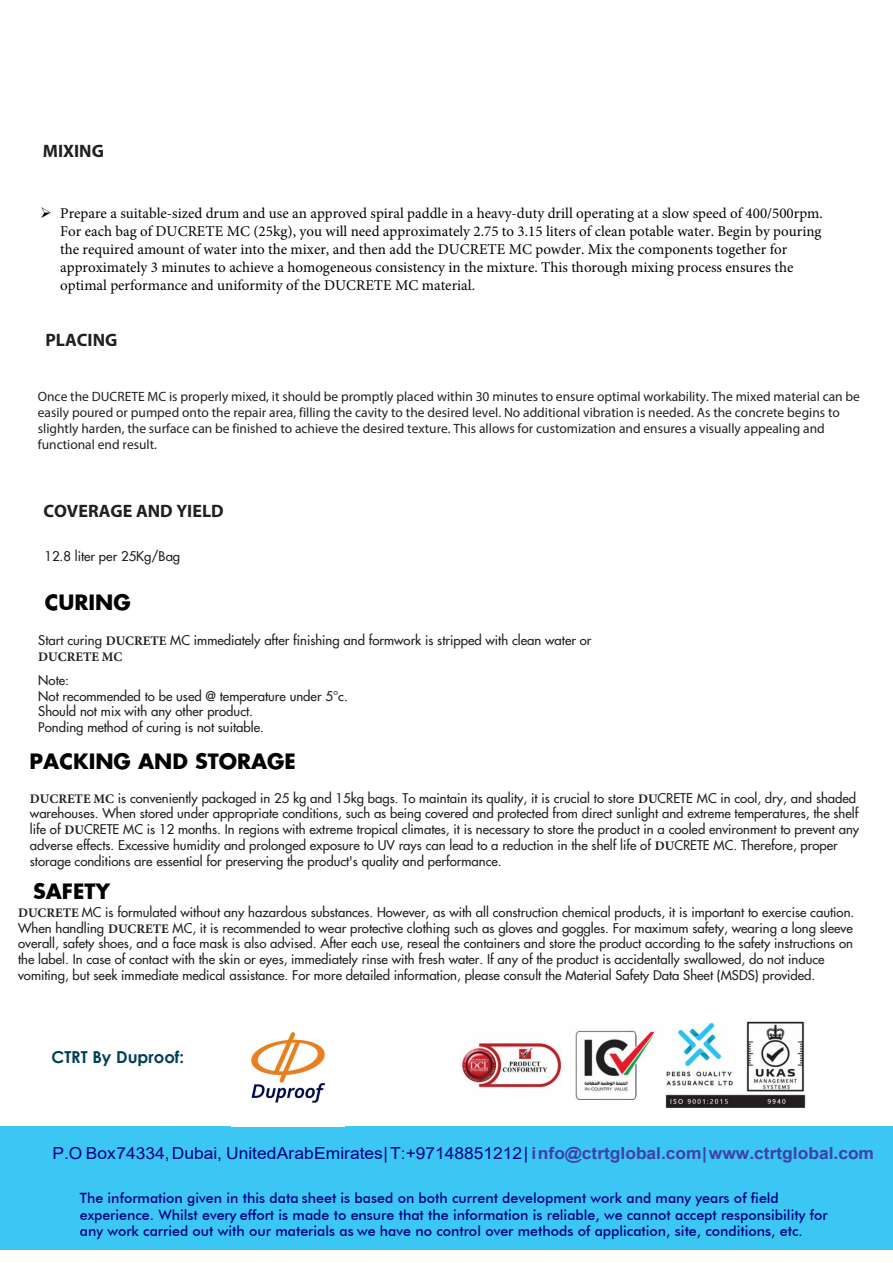
<style>
.page{position:relative;width:893px;height:1263px;background:#fff}
.page>*{position:absolute;margin:0;border:0;box-sizing:border-box;transform-origin:0 0}
.t1{font:700 20.7px "Futura";color:#040503}
.t2{font:700 18px "Myriad Pro";color:#231f20}
.t3{font:16.5px "Arial";color:#000080;scale:1.05 1}
.t4{font:700 16.5px "Century Gothic";color:#004055}
.t5{font:15px/18px "Minion Pro";color:#020303}
.t6{font:500 14.25px/17px "Futura BT";color:#000080}
.t7{font:13.5px/16.2px "Myriad Pro";color:#231f20}
.t8{font:500 13.2px/15.8px "Futura";color:#231f20}
.t9{font:700 13.2px "Minion Pro";color:#231f20}
.s1{font-family:"Minion Pro";font-weight:700}
.s2{font-weight:700;color:#4040aa}
</style>
<div class="page">
<div style="left:0;top:1126px;width:893px;height:123px;background:#3cc6f3"></div>
<img style="left:461px;top:1022px;width:345px;height:86px">
<img style="left:232px;top:1032px;width:112px;height:95px">
<h2 class="t2" style="left:43px;top:139px;width:63px">MIXING</h2>
<p class="t5" style="left:60px;top:204px;width:764px;text-indent:-20px">➢ Prepare a suitable-sized drum and use an approved spiral paddle in a heavy-duty drill operating at a slow speed of 400/500rpm.<br>For each bag of DUCRETE MC (25kg), you will need approximately 2.75 to 3.15 liters of clean potable water. Begin by pouring the required amount of water into the mixer, and then add the DUCRETE MC powder. Mix the components together for approximately 3 minutes to achieve a homogeneous consistency in the mixture. This thorough mixing process ensures the optimal performance and uniformity of the DUCRETE MC material.</p>
<h2 class="t2" style="left:45px;top:328px;width:73px">PLACING</h2>
<p class="t7" style="left:38px;top:388px;width:824px">Once the DUCRETE MC is properly mixed, it should be promptly placed within 30 minutes to ensure optimal workability. The mixed material can be easily poured or pumped onto the repair area, filling the cavity to the desired level. No additional vibration is needed. As the concrete begins to slightly harden, the surface can be finished to achieve the desired texture. This allows for customization and ensures a visually appealing and functional end result.</p>
<h2 class="t2" style="left:43px;top:500px;width:182px">COVERAGE AND YIELD</h2>
<p class="t8" style="left:44px;top:548px;width:137px">12.8 liter per 25Kg/Bag</p>
<h1 class="t1" style="left:45px;top:587px;width:88px">CURING</h1>
<p class="t8" style="left:38px;top:632px;width:555px">Start curing <span class="s1">DUCRETE</span> MC immediately after finishing and formwork is stripped with clean water or</p>
<p class="t9" style="left:38px;top:647px;width:86px">DUCRETE MC</p>
<p class="t8" style="left:38px;top:672px;width:311px">Note:<br>Not recommended to be used @ temperature under 5°c.<br>Should not mix with any other product.<br>Ponding method of curing is not suitable.</p>
<h1 class="t1" style="left:30px;top:747px;width:268px">PACKING AND STORAGE</h1>
<p class="t8" style="left:30px;top:790px;width:831px"><span class="s1">DUCRETE MC</span> is conveniently packaged in 25 kg and 15kg bags. To maintain its quality, it is crucial to store <span class="s1">DU</span>CRETE MC in cool, dry, and shaded warehouses. When stored under appropriate conditions, such as being covered and protected from direct sunlight and extreme temperatures, the shelf life of <span class="s1">DU</span>CRETE MC is 12 months. In regions with extreme tropical climates, it is necessary to store the product in a cooled environment to prevent any adverse effects. Excessive humidity and prolonged exposure to UV rays can lead to a reduction in the shelf life of <span class="s1">DU</span>CRETE MC. Therefore, proper storage conditions are essential for preserving the product's quality and performance.</p>
<h1 class="t1" style="left:33px;top:877px;width:79px">SAFETY</h1>
<p class="t8" style="left:18px;top:904px;width:838px"><span class="s1">DUCRETE</span> MC is formulated without any hazardous substances. However, as with all construction chemical products, it is important to exercise caution.<br>When handling <span class="s1">DUCRETE</span> MC, it is recommended to wear protective clothing such as gloves and goggles. For maximum safety, wearing a long sleeve overall, safety shoes, and a face mask is also advised. After each use, reseal the containers and store the product according to the safety instructions on the label. In case of contact with the skin or eyes, immediately rinse with fresh water. If any of the product is accidentally swallowed, do not induce vomiting, but seek immediate medical assistance. For more detailed information, please consult the Material Safety Data Sheet (MSDS) provided.</p>
<p class="t4" style="left:51px;top:1045px;width:134px">CTRT By Duproof:</p>
<p class="t3" style="left:52px;top:1142px;width:784px">P.O Box 74334, Dubai, United Arab Emirates | T:+97148851212 | <span class="s2">i nfo@ctrtglobal.com | www.ctrtglobal.com</span></p>
<p class="t6" style="left:80px;top:1189px;width:749px">The information given in this data sheet is based on both current development work and many years of field experience. Whilst every effort is made to ensure that the information is reliable, we cannot accept responsibility for any work carried out with our materials as we have no control over methods of application, site, conditions, etc.</p>
</div>
